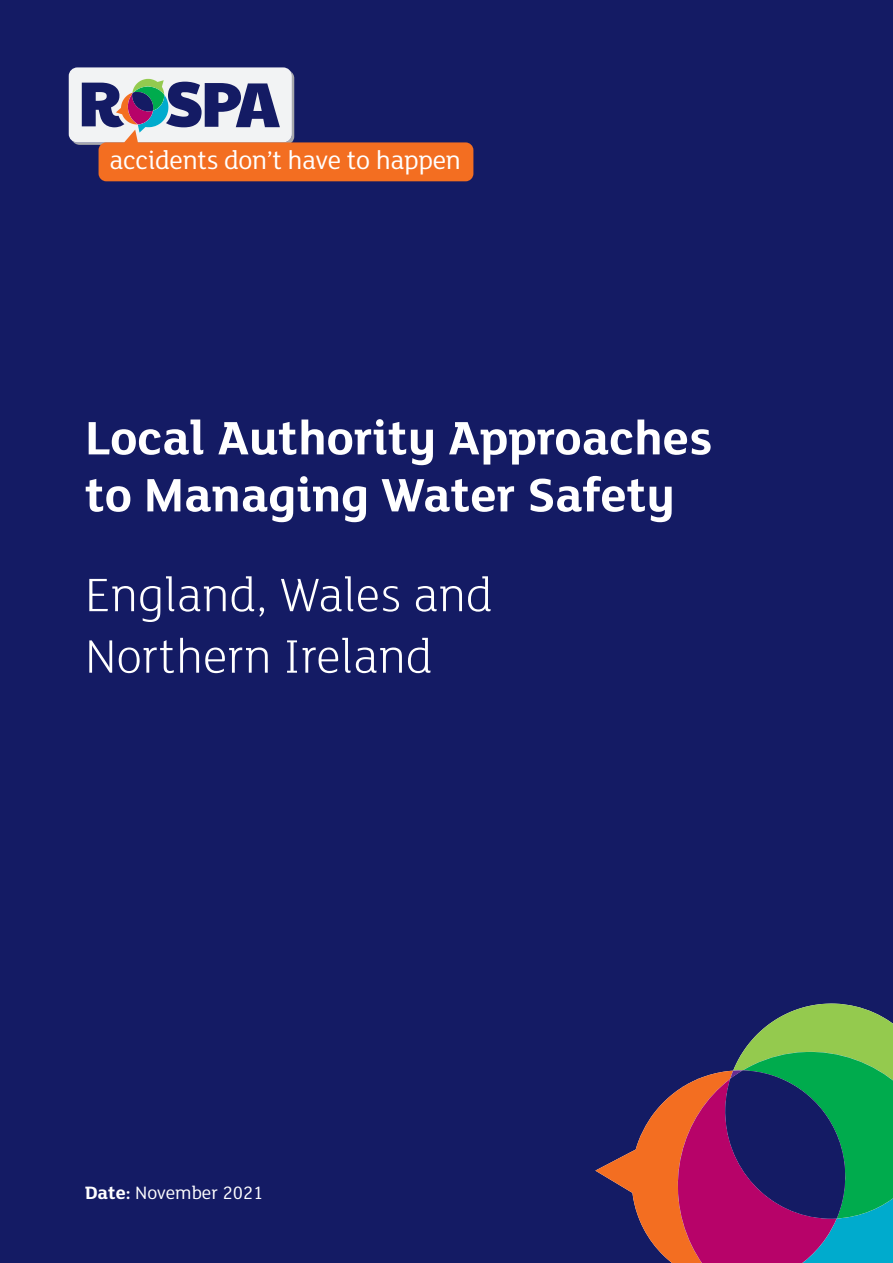
<style>
.page{position:relative;width:893px;height:1263px;background:#141b64}
.page>*{position:absolute;margin:0;border:0;box-sizing:border-box;transform-origin:0 0}
.t1{font:700 51px/57px "FS Lola";color:#fff}
.t2{font:300 51px/61.5px "FS Lola";color:#fff}
.t3{font:27.6px "FS Lola";letter-spacing:-.01em;color:#fff}
.t4{font:19.5px "FS Lola";color:#fff}
.s1{font-weight:700}
</style>
<div class="page">
<div style="left:69px;top:67px;width:223px;height:75px;background:#f2f3f4;border-radius:9px"></div>
<svg style="left:72px;top:71px;width:401px;height:110px"></svg>
<svg style="left:595px;top:1003px;width:298px;height:260px"></svg>
<p class="t3" style="left:110px;top:142px;width:353px">accidents don’t have to happen</p>
<p class="t1" style="left:85px;top:407px;width:629px">Local Authority Approaches to Managing Water Safety</p>
<p class="t2" style="left:85px;top:562px;width:409px">England, Wales and<br>Northern Ireland</p>
<p class="t4" style="left:85px;top:1180px;width:180px"><span class="s1">Date:</span> November 2021</p>
</div>
